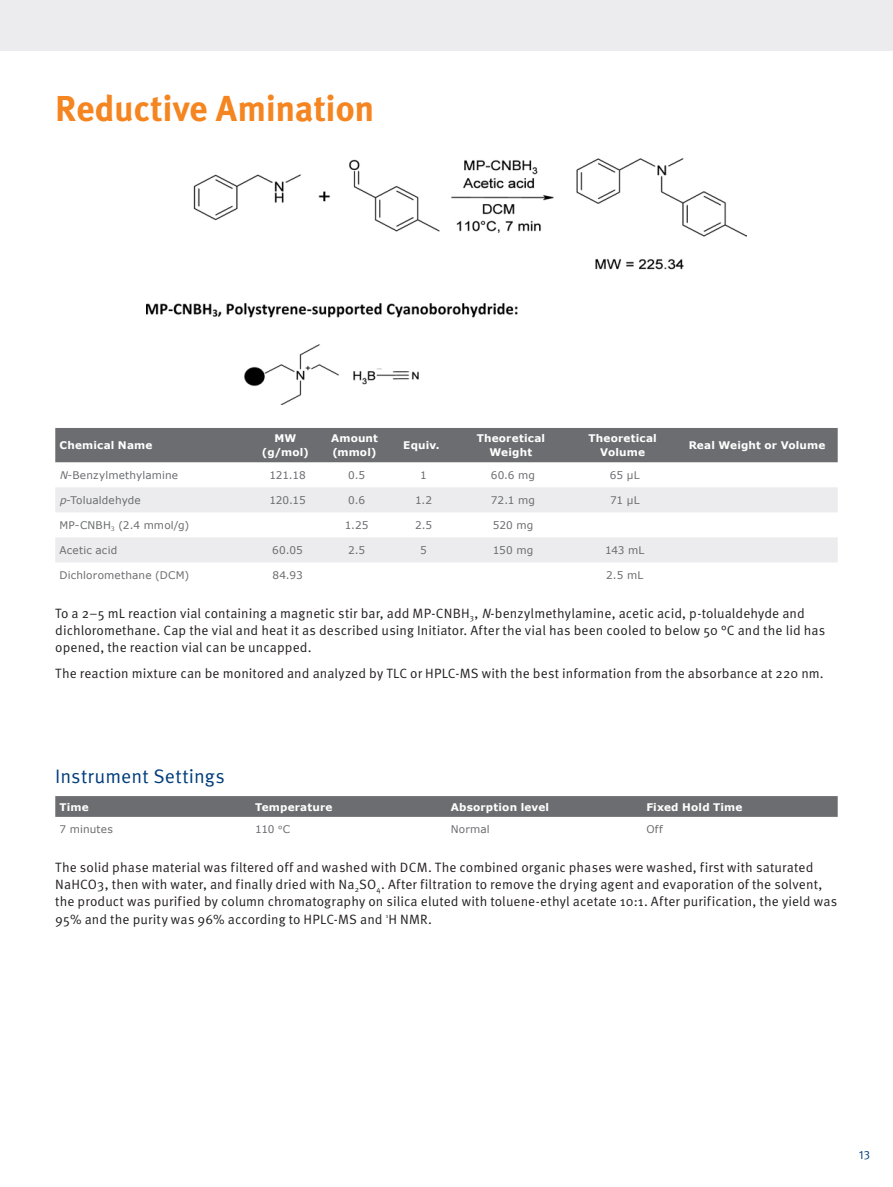
<style>
.page{position:relative;width:893px;height:1187px;background:#fff}
.page>*{position:absolute;margin:0;border:0;box-sizing:border-box;transform-origin:0 0}
.Heading_1{font:700 36px "Meta OT";letter-spacing:-.01em;color:#f58520}
.Heading_2{font:19.5px "Meta OT Norm";letter-spacing:.005em;color:#013c7b}
.Body{font:13.5px/17.2px "Meta OT Norm";letter-spacing:.01em;color:#231f20}
.t1{font:12px "Meta OT Norm";color:#013c7b}
.Table_body{font:10.5px "Verdana";letter-spacing:.015em;color:#6c6d70}
.Column_header{font:700 10.5px/13.5px "Verdana";letter-spacing:.015em;color:#fff;text-align:center}
.s1{font-style:italic}
.s2{font-family:"Meta OT Norm"}
</style>
<div class="page">
<div style="left:0;top:0;width:893px;height:51px;background:#ececee"></div>
<div style="left:55px;top:428px;width:783px;height:34px;background:#6c6d70"></div>
<svg style="left:55px;top:487px;width:783px;height:75px;fill:#ececee"></svg>
<div style="left:55px;top:796px;width:783px;height:20px;background:#6c6d70"></div>
<img style="left:146px;top:158px;width:601px;height:246px">
<p class="Heading_1" style="left:55px;top:87px;width:321px">Reductive Amination</p>
<p class="Column_header" style="left:60px;top:438px;width:94px">Chemical Name</p>
<p class="Column_header" style="left:262px;top:431px;width:49px">MW (g/mol)</p>
<p class="Column_header" style="left:331px;top:431px;width:49px;text-align:left">Amount (mmol)</p>
<p class="Column_header" style="left:403px;top:438px;width:38px">Equiv.</p>
<p class="Column_header" style="left:477px;top:431px;width:70px">Theoretical<br>Weight</p>
<p class="Column_header" style="left:588px;top:431px;width:70px">Theoretical<br>Volume</p>
<p class="Column_header" style="left:689px;top:438px;width:138px">Real Weight or Volume</p>
<p class="Table_body" style="left:60px;top:468px;width:120px"><span class="s1">N</span>-Benzylmethylamine</p>
<p class="Table_body" style="left:269px;top:468px;width:38px">121.18</p>
<p class="Table_body" style="left:348px;top:468px;width:19px">0.5</p>
<p class="Table_body" style="left:420px;top:468px;width:8px">1</p>
<p class="Table_body" style="left:491px;top:468px;width:46px">60.6 mg</p>
<p class="Table_body" style="left:610px;top:468px;width:31px">65 μL</p>
<p class="Table_body" style="left:60px;top:493px;width:83px"><span class="s1">p</span>-Tolualdehyde</p>
<p class="Table_body" style="left:269px;top:493px;width:38px">120.15</p>
<p class="Table_body" style="left:348px;top:493px;width:18px">0.6</p>
<p class="Table_body" style="left:415px;top:493px;width:19px">1.2</p>
<p class="Table_body" style="left:491px;top:493px;width:46px">72.1 mg</p>
<p class="Table_body" style="left:610px;top:493px;width:31px">71 μL</p>
<p class="Table_body" style="left:60px;top:518px;width:131px">MP-CNBH<sub>3</sub> (2.4 mmol/g)</p>
<p class="Table_body" style="left:345px;top:518px;width:25px">1.25</p>
<p class="Table_body" style="left:415px;top:518px;width:19px">2.5</p>
<p class="Table_body" style="left:493px;top:518px;width:42px">520 mg</p>
<p class="Table_body" style="left:60px;top:543px;width:59px">Acetic acid</p>
<p class="Table_body" style="left:272px;top:543px;width:32px">60.05</p>
<p class="Table_body" style="left:348px;top:543px;width:19px">2.5</p>
<p class="Table_body" style="left:420px;top:543px;width:8px">5</p>
<p class="Table_body" style="left:493px;top:543px;width:42px">150 mg</p>
<p class="Table_body" style="left:605px;top:543px;width:41px">143 mL</p>
<p class="Table_body" style="left:60px;top:568px;width:131px">Dichloromethane (DCM)</p>
<p class="Table_body" style="left:272px;top:568px;width:32px">84.93</p>
<p class="Table_body" style="left:606px;top:568px;width:39px">2.5 mL</p>
<p class="Body" style="left:55px;top:604px;width:772px">To a 2–5 mL reaction vial containing a magnetic stir bar, add MP-CNBH<sub>3</sub>, <span class="s1">N</span>-benzylmethylamine, acetic acid, p-tolualdehyde and dichloromethane. Cap the vial and heat it as described using Initiator. After the vial has been cooled to below 50 °C and the lid has opened, the reaction vial can be uncapped.</p>
<p class="Body" style="left:55px;top:664px;width:770px">The reaction mixture can be monitored and analyzed by TLC or HPLC-MS with the best information from the absorbance at 220 nm.</p>
<p class="Heading_2" style="left:55px;top:765px;width:171px">Instrument Settings</p>
<p class="Column_header" style="left:60px;top:799px;width:31px">Time</p>
<p class="Column_header" style="left:255px;top:799px;width:79px">Temperature</p>
<p class="Column_header" style="left:451px;top:799px;width:100px">Absorption level</p>
<p class="Column_header" style="left:646px;top:799px;width:98px">Fixed Hold Time</p>
<p class="Table_body" style="left:60px;top:822px;width:55px">7 minutes</p>
<p class="Table_body" style="left:255px;top:822px;width:36px">110 <span class="s2">°</span>C</p>
<p class="Table_body" style="left:451px;top:822px;width:40px">Normal</p>
<p class="Table_body" style="left:646px;top:822px;width:18px">Off</p>
<p class="Body" style="left:55px;top:858px;width:783px">The solid phase material was filtered off and washed with DCM. The combined organic phases were washed, first with saturated NaHCO3, then with water, and finally dried with Na<sub>2</sub>SO<sub>4</sub>. After filtration to remove the drying agent and evaporation of the solvent, the product was purified by column chromatography on silica eluted with toluene-ethyl acetate 10:1. After purification, the yield was 95% and the purity was 96% according to HPLC-MS and <sup>1</sup>H NMR.</p>
<p class="t1" style="left:859px;top:1148px;width:13px">13</p>
</div>
